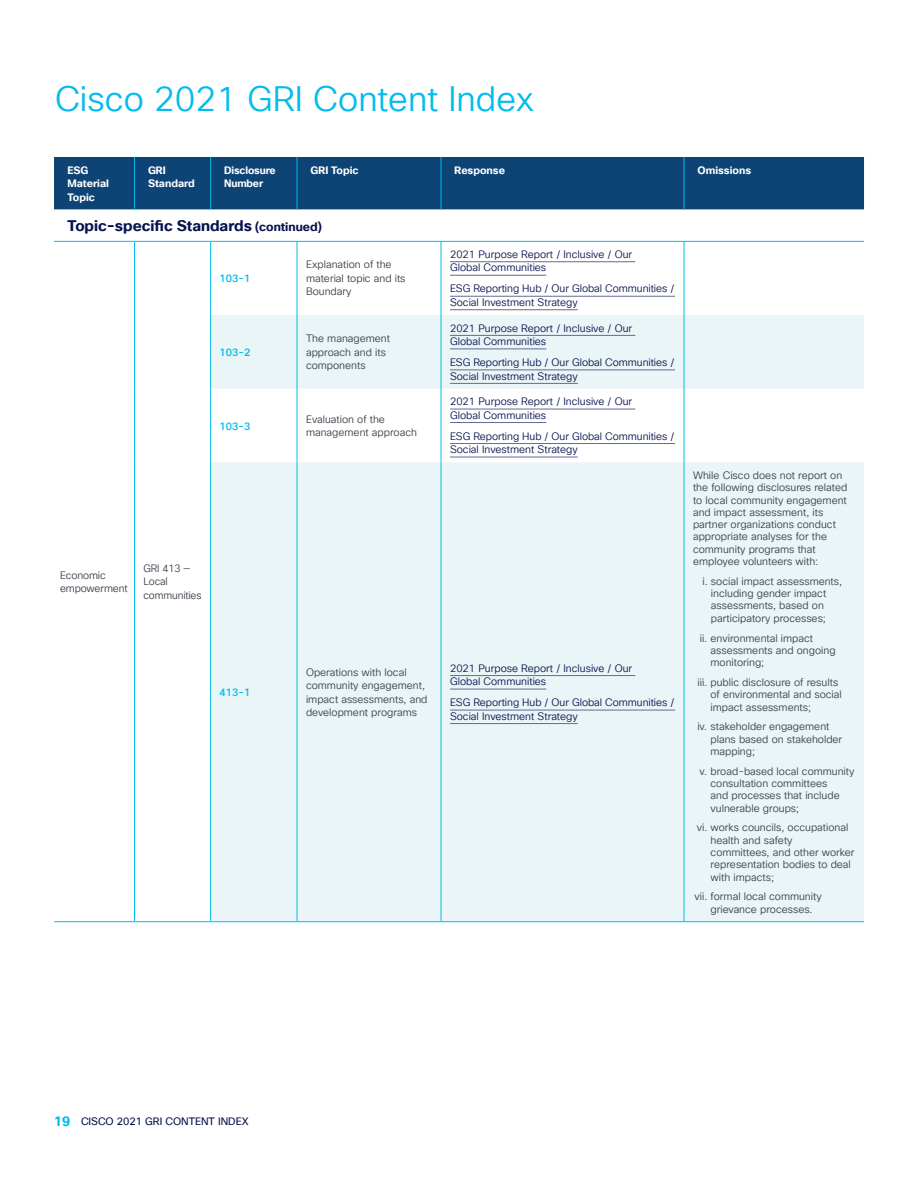
<style>
.page{position:relative;width:918px;height:1188px;background:#fff}
.page>*{position:absolute;margin:0;border:0;box-sizing:border-box;transform-origin:0 0}
.t1{font:34.5px "Cisco Sans TT Light";color:#01bcec}
.GRI_Body_8pt_10pt{font:700 15px "Cisco Sans TT";color:#05124d}
.GRI_Body_7pt_9pt{font:10.5px/12.3px "Cisco Sans TT Light";color:#393e47}
.GRI_Body_7pt_9pt-2{font:10.5px/13.5px "Cisco Sans TT Light";color:#05124d}
.GRI_Body_8pt_10pt-2{font:700 10.5px/13.5px "Cisco Sans TT";color:#fff}
.t2{font:10.5px "Cisco Sans TT";color:#05124d}
.GRI_Body_7pt_9pt-3{font:500 10.5px "Cisco Sans TT";color:#01bcec}
.s1{font-size:12px}
.s2{font-weight:700;font-size:13.5px;color:#01bcec}
</style>
<div class="page">
<div style="left:54px;top:157px;width:810px;height:53px;background:#0d4375"></div>
<svg style="left:211px;top:315px;width:653px;height:606px;background:#ebf5f7"></svg>
<hr style="left:210px;top:315px;width:1px;height:74px;background:#01bcec">
<hr style="left:297px;top:315px;width:1px;height:74px;background:#01bcec">
<hr style="left:210px;top:462px;width:1px;height:459px;background:#01bcec">
<hr style="left:297px;top:462px;width:1px;height:459px;background:#01bcec">
<hr style="left:54px;top:241px;width:81px;height:1px;background:#01bcec">
<hr style="left:135px;top:241px;width:76px;height:1px;background:#01bcec">
<hr style="left:211px;top:241px;width:86px;height:1px;background:#01bcec">
<hr style="left:297px;top:241px;width:144px;height:1px;background:#01bcec">
<hr style="left:441px;top:241px;width:243px;height:1px;background:#01bcec">
<hr style="left:684px;top:241px;width:180px;height:1px;background:#01bcec">
<hr style="left:54px;top:921px;width:81px;height:1px;background:#01bcec">
<hr style="left:135px;top:921px;width:76px;height:1px;background:#01bcec">
<hr style="left:211px;top:921px;width:86px;height:1px;background:#01bcec">
<hr style="left:297px;top:921px;width:144px;height:1px;background:#01bcec">
<hr style="left:441px;top:921px;width:243px;height:1px;background:#01bcec">
<hr style="left:684px;top:921px;width:180px;height:1px;background:#01bcec">
<hr style="left:210px;top:157px;width:1px;height:53px;background:#01bcec">
<hr style="left:297px;top:157px;width:1px;height:53px;background:#01bcec">
<hr style="left:210px;top:242px;width:1px;height:73px;background:#01bcec">
<hr style="left:297px;top:242px;width:1px;height:73px;background:#01bcec">
<hr style="left:210px;top:389px;width:1px;height:73px;background:#01bcec">
<hr style="left:297px;top:389px;width:1px;height:73px;background:#01bcec">
<hr style="left:134px;top:157px;width:1px;height:53px;background:#01bcec">
<hr style="left:134px;top:242px;width:1px;height:73px;background:#01bcec">
<hr style="left:134px;top:315px;width:1px;height:74px;background:#01bcec">
<hr style="left:134px;top:389px;width:1px;height:73px;background:#01bcec">
<hr style="left:134px;top:462px;width:1px;height:459px;background:#01bcec">
<hr style="left:441px;top:157px;width:1px;height:53px;background:#01bcec">
<hr style="left:441px;top:242px;width:1px;height:73px;background:#01bcec">
<hr style="left:441px;top:315px;width:1px;height:74px;background:#01bcec">
<hr style="left:441px;top:389px;width:1px;height:73px;background:#01bcec">
<hr style="left:441px;top:462px;width:1px;height:459px;background:#01bcec">
<hr style="left:684px;top:157px;width:1px;height:53px;background:#01bcec">
<hr style="left:684px;top:242px;width:1px;height:73px;background:#01bcec">
<hr style="left:684px;top:315px;width:1px;height:74px;background:#01bcec">
<hr style="left:684px;top:389px;width:1px;height:73px;background:#01bcec">
<hr style="left:684px;top:462px;width:1px;height:459px;background:#01bcec">
<hr style="left:450px;top:261px;width:185px;height:1px;background:#676991">
<hr style="left:450px;top:275px;width:96px;height:1px;background:#676991">
<hr style="left:450px;top:296px;width:225px;height:1px;background:#676991">
<hr style="left:450px;top:309px;width:128px;height:1px;background:#676991">
<hr style="left:450px;top:335px;width:185px;height:1px;background:#676991">
<hr style="left:450px;top:349px;width:96px;height:1px;background:#676991">
<hr style="left:450px;top:370px;width:225px;height:1px;background:#676991">
<hr style="left:450px;top:383px;width:128px;height:1px;background:#676991">
<hr style="left:450px;top:409px;width:185px;height:1px;background:#676991">
<hr style="left:450px;top:422px;width:96px;height:1px;background:#676991">
<hr style="left:450px;top:443px;width:225px;height:1px;background:#676991">
<hr style="left:450px;top:457px;width:128px;height:1px;background:#676991">
<hr style="left:450px;top:675px;width:185px;height:1px;background:#676991">
<hr style="left:450px;top:689px;width:96px;height:1px;background:#676991">
<hr style="left:450px;top:710px;width:225px;height:1px;background:#676991">
<hr style="left:450px;top:723px;width:128px;height:1px;background:#676991">
<p class="t1" style="left:55px;top:76px;width:481px">Cisco 2021 GRI Content Index</p>
<p class="GRI_Body_8pt_10pt-2" style="left:68px;top:163px;width:43px">ESG<br>Material<br>Topic</p>
<p class="GRI_Body_8pt_10pt-2" style="left:148px;top:163px;width:48px">GRI<br>Standard</p>
<p class="GRI_Body_8pt_10pt-2" style="left:224px;top:163px;width:53px">Disclosure<br>Number</p>
<p class="GRI_Body_8pt_10pt-2" style="left:311px;top:163px;width:50px">GRI Topic</p>
<p class="GRI_Body_8pt_10pt-2" style="left:455px;top:163px;width:52px">Response</p>
<p class="GRI_Body_8pt_10pt-2" style="left:698px;top:163px;width:55px">Omissions</p>
<p class="GRI_Body_8pt_10pt" style="left:68px;top:216px;width:256px">Topic-specific Standards <span class="s1">(continued)</span></p>
<p class="GRI_Body_7pt_9pt-3" style="left:220px;top:272px;width:32px">103-1</p>
<p class="GRI_Body_7pt_9pt-3" style="left:220px;top:345px;width:32px">103-2</p>
<p class="GRI_Body_7pt_9pt" style="left:306px;top:258px;width:101px;line-height:13.5px">Explanation of the material topic and its<br>Boundary</p>
<p class="GRI_Body_7pt_9pt-2" style="left:450px;top:248px;width:184px">2021 Purpose Report / Inclusive / Our<br>Global Communities</p>
<p class="GRI_Body_7pt_9pt-2" style="left:450px;top:282px;width:226px">ESG Reporting Hub / Our Global Communities /<br>Social Investment Strategy</p>
<p class="GRI_Body_7pt_9pt" style="left:306px;top:332px;width:86px;line-height:13.5px">The management approach and its components</p>
<p class="GRI_Body_7pt_9pt-2" style="left:450px;top:322px;width:184px">2021 Purpose Report / Inclusive / Our<br>Global Communities</p>
<p class="GRI_Body_7pt_9pt-2" style="left:450px;top:356px;width:226px">ESG Reporting Hub / Our Global Communities /<br>Social Investment Strategy</p>
<p class="GRI_Body_7pt_9pt-3" style="left:220px;top:419px;width:32px">103-3</p>
<p class="GRI_Body_7pt_9pt" style="left:306px;top:412px;width:113px;line-height:13.5px">Evaluation of the management approach</p>
<p class="GRI_Body_7pt_9pt-2" style="left:450px;top:395px;width:184px">2021 Purpose Report / Inclusive / Our<br>Global Communities</p>
<p class="GRI_Body_7pt_9pt-2" style="left:450px;top:430px;width:226px">ESG Reporting Hub / Our Global Communities /<br>Social Investment Strategy</p>
<p class="GRI_Body_7pt_9pt" style="left:60px;top:569px;width:69px;line-height:13.5px">Economic empowerment</p>
<p class="GRI_Body_7pt_9pt" style="left:144px;top:562px;width:60px;line-height:13.5px">GRI 413 —<br>Local communities</p>
<p class="GRI_Body_7pt_9pt-3" style="left:220px;top:686px;width:32px">413-1</p>
<p class="GRI_Body_7pt_9pt" style="left:306px;top:665px;width:123px;line-height:13.5px">Operations with local community engagement, impact assessments, and development programs</p>
<p class="GRI_Body_7pt_9pt-2" style="left:450px;top:662px;width:184px">2021 Purpose Report / Inclusive / Our<br>Global Communities</p>
<p class="GRI_Body_7pt_9pt-2" style="left:450px;top:696px;width:226px">ESG Reporting Hub / Our Global Communities /<br>Social Investment Strategy</p>
<p class="GRI_Body_7pt_9pt" style="left:693px;top:469px;width:156px">While Cisco does not report on the following disclosures related to local community engagement and impact assessment, its partner organizations conduct appropriate analyses for the community programs that employee volunteers with:</p>
<p class="GRI_Body_7pt_9pt" style="left:711px;top:575px;width:133px;text-indent:-8px">i. social impact assessments, including gender impact assessments, based on participatory processes;</p>
<p class="GRI_Body_7pt_9pt" style="left:711px;top:632px;width:127px;text-indent:-11px">ii. environmental impact assessments and ongoing monitoring;</p>
<p class="GRI_Body_7pt_9pt" style="left:710px;top:676px;width:133px;text-indent:-13px">iii. public disclosure of results of environmental and social impact assessments;</p>
<p class="GRI_Body_7pt_9pt" style="left:711px;top:721px;width:133px;text-indent:-13px">iv. stakeholder engagement plans based on stakeholder mapping;</p>
<p class="GRI_Body_7pt_9pt" style="left:711px;top:765px;width:145px;text-indent:-11px">v. broad-based local community consultation committees<br>and processes that include vulnerable groups;</p>
<p class="GRI_Body_7pt_9pt" style="left:711px;top:822px;width:145px;text-indent:-14px">vi. works councils, occupational health and safety<br>committees, and other worker representation bodies to deal with impacts;</p>
<p class="GRI_Body_7pt_9pt" style="left:711px;top:891px;width:113px;text-indent:-16px">vii. formal local community grievance processes.</p>
<p class="t2" style="left:54px;top:1115px;width:196px"><span class="s2">19</span> CISCO 2021 GRI CONTENT INDEX</p>
</div>
